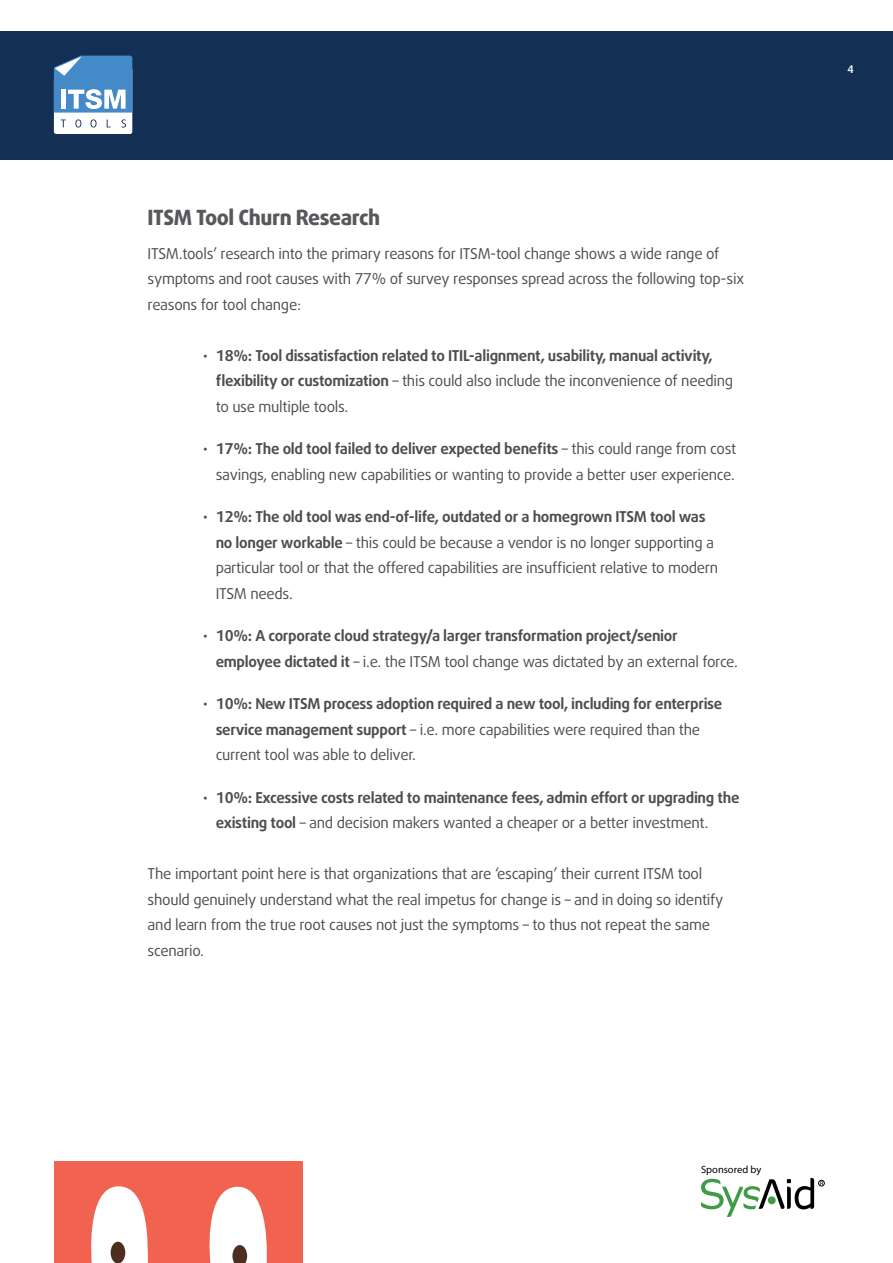
<style>
.page{position:relative;width:893px;height:1263px;background:#fff}
.page>*{position:absolute;margin:0;border:0;box-sizing:border-box;transform-origin:0 0}
.t1{font:800 21px "Daxline Pro";letter-spacing:-.02em;color:#57585b}
.t2{font:15px/25.5px "Daxline Pro";letter-spacing:-.02em;color:#4c4d4f}
.t3{font:700 15px/25.5px "Daxline Pro";letter-spacing:-.02em;color:#4c4d4f}
.t4{font:10.5px "Myriad Hebrew";color:#000}
.t5{font:700 10.5px "Daxline Pro";color:#fff}
.s1{font-weight:400}
.s2{font-weight:700}
</style>
<div class="page">
<div style="left:0;top:31px;width:893px;height:129px;background:#133054"></div>
<svg style="left:54px;top:56px;width:78px;height:78px"></svg>
<svg style="left:701px;top:1178px;width:123px;height:39px"></svg>
<div style="left:54px;top:1162px;width:249px;height:101px;background:#f16350"></div>
<svg style="left:91px;top:1186px;width:57px;height:77px"></svg>
<div style="left:111px;top:1242px;width:14px;height:21px;background:#4d2f22;border-radius:50%"></div>
<svg style="left:209px;top:1186px;width:58px;height:77px"></svg>
<h1 class="t1" style="left:148px;top:203px;width:234px">ITSM Tool Churn Research</h1>
<p class="t2" style="left:148px;top:241px;width:598px">ITSM.tools’ research into the primary reasons for ITSM-tool change shows a wide range of symptoms and root causes with 77% of survey responses spread across the following top-six reasons for tool change:</p>
<p class="t3" style="left:216px;top:343px;width:519px;text-indent:-13px"><span class="s1">•</span> 18%: Tool dissatisfaction related to ITIL-alignment, usability, manual activity, flexibility or customization <span class="s1">– this could also include the inconvenience of needing to use multiple tools.</span></p>
<p class="t2" style="left:203px;top:436px;width:535px;text-align:right">• <span class="s2">17%: The old tool failed to deliver expected benefits</span> – this could range from cost savings, enabling new capabilities or wanting to provide a better user experience.</p>
<p class="t2" style="left:216px;top:504px;width:504px;text-indent:-13px">• <span class="s2">12%: The old tool was end-of-life, outdated or a homegrown ITSM tool was no longer workable</span> – this could be because a vendor is no longer supporting a particular tool or that the offered capabilities are insufficient relative to modern ITSM needs.</p>
<p class="t3" style="left:216px;top:623px;width:524px;text-indent:-13px"><span class="s1">•</span> 10%: A corporate cloud strategy/a larger transformation project/senior employee dictated it <span class="s1">– i.e. the ITSM tool change was dictated by an external force.</span></p>
<p class="t3" style="left:216px;top:691px;width:508px;text-indent:-13px"><span class="s1">•</span> 10%: New ITSM process adoption required a new tool, including for enterprise service management support <span class="s1">– i.e. more capabilities were required than the current tool was able to deliver.</span></p>
<p class="t3" style="left:216px;top:785px;width:525px;text-indent:-13px"><span class="s1">•</span> 10%: Excessive costs related to maintenance fees, admin effort or upgrading the existing tool <span class="s1">– and decision makers wanted a cheaper or a better investment.</span></p>
<p class="t2" style="left:148px;top:861px;width:577px">The important point here is that organizations that are ‘escaping’ their current ITSM tool should genuinely understand what the real impetus for change is – and in doing so identify and learn from the true root causes not just the symptoms – to thus not repeat the same scenario.</p>
<p class="t4" style="left:701px;top:1164px;width:62px">Sponsored by</p>
<p class="t5" style="left:847px;top:62px;width:8px">4</p>
</div>
